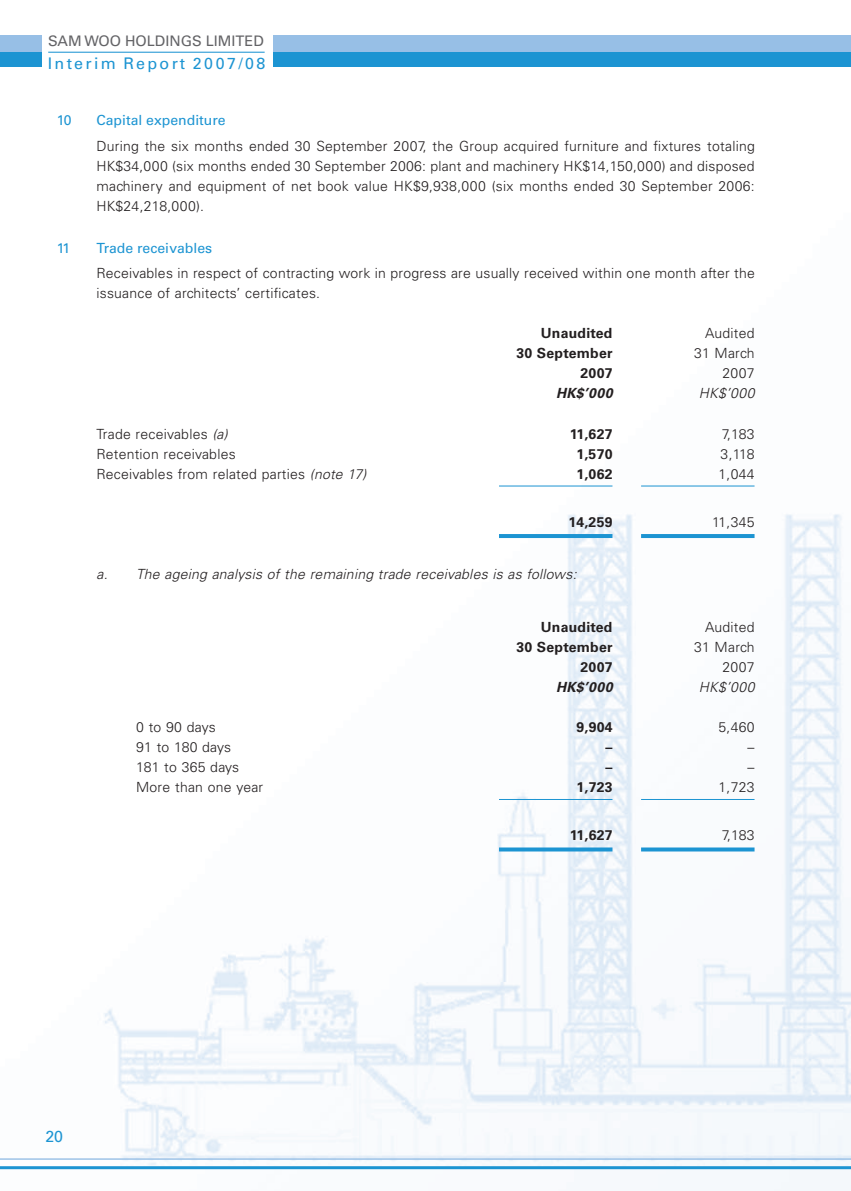
<style>
.page{position:relative;width:851px;height:1191px;background:#fff}
.page>*{position:absolute;margin:0;border:0;box-sizing:border-box;transform-origin:0 0}
.t1{font:16px "Univers LT Std";letter-spacing:.145em;color:#1c94d2}
.t2{font:14.6px "Univers LT Std";color:#636366}
.t3{font:300 14px/20px "Univers LT Std";letter-spacing:.015em;color:#231f20;text-align:justify}
.t4{font:700 14px "Univers LT Std";letter-spacing:.015em;color:#231f20}
.t5{font:italic 300 14px "Univers LT Std";letter-spacing:.015em;color:#231f20}
.t6{font:14px "Univers LT Std";color:#1c94d2}
.t7{font:italic 700 14px "Univers LT Std";letter-spacing:.035em;color:#231f20}
.s1{font-style:italic}
</style>
<div class="page">
<img style="left:0;top:51px;width:851px;height:1140px">
<hr style="left:48px;top:52px;width:216px;height:1px;background:#1c94d2">
<hr style="left:0;top:1166px;width:850px;height:3px;background:#1c94d2">
<hr style="left:0;top:1158px;width:850px;height:1px;background:#97bfe6">
<div style="left:0;top:35px;width:42px;height:32px;background:#1c94d2"></div>
<div style="left:0;top:35px;width:42px;height:17px;background:#97bfe6"></div>
<div style="left:273px;top:35px;width:577px;height:32px;background:#1c94d2"></div>
<div style="left:273px;top:35px;width:577px;height:17px;background:#97bfe6"></div>
<hr style="left:850px;top:35px;width:1px;height:32px;background:#1c94d2">
<svg style="left:850px;top:35px;width:1px;height:17px"></svg>
<hr style="left:499px;top:485px;width:113px;height:1px;background:#1c94d2">
<hr style="left:641px;top:485px;width:113px;height:1px;background:#1c94d2">
<hr style="left:499px;top:534px;width:113px;height:4px;background:#1c94d2">
<hr style="left:641px;top:534px;width:113px;height:4px;background:#1c94d2">
<hr style="left:499px;top:799px;width:113px;height:1px;background:#1c94d2">
<hr style="left:641px;top:799px;width:113px;height:1px;background:#1c94d2">
<svg style="left:499px;top:847px;width:113px;height:4px"></svg>
<svg style="left:641px;top:847px;width:113px;height:4px"></svg>
<p class="t2" style="left:48px;top:32px;width:217px">SAM WOO HOLDINGS LIMITED</p>
<p class="t1" style="left:48px;top:54px;width:219px">Interim Report 2007/08</p>
<p class="t6" style="left:57px;top:112px;width:16px">10</p>
<p class="t6" style="left:96px;top:112px;width:131px">Capital expenditure</p>
<p class="t3" style="left:96px;top:136px;width:660px">During the six months ended 30 September 2007, the Group acquired furniture and fixtures totaling HK$34,000 (six months ended 30 September 2006: plant and machinery HK$14,150,000) and disposed machinery and equipment of net book value HK$9,938,000 (six months ended 30 September 2006:<br>HK$24,218,000).</p>
<p class="t6" style="left:57px;top:239px;width:6px">11</p>
<p class="t6" style="left:96px;top:239px;width:117px">Trade receivables</p>
<p class="t3" style="left:96px;top:263px;width:660px">Receivables in respect of contracting work in progress are usually received within one month after the issuance of architects’ certificates.</p>
<p class="t4" style="left:540px;top:325px;width:73px">Unaudited</p>
<p class="t3" style="left:705px;top:323px;width:51px">Audited</p>
<p class="t4" style="left:516px;top:345px;width:98px">30 September</p>
<p class="t3" style="left:694px;top:343px;width:62px">31 March</p>
<p class="t4" style="left:580px;top:365px;width:34px">2007</p>
<p class="t3" style="left:722px;top:363px;width:34px">2007</p>
<p class="t7" style="left:556px;top:385px;width:58px">HK$’000</p>
<p class="t5" style="left:698px;top:385px;width:57px">HK$’000</p>
<p class="t3" style="left:96px;top:423px;width:133px">Trade receivables <span class="s1">(a)</span></p>
<p class="t4" style="left:569px;top:425px;width:44px">11,627</p>
<p class="t3" style="left:721px;top:423px;width:34px">7,183</p>
<p class="t3" style="left:96px;top:443px;width:141px">Retention receivables</p>
<p class="t4" style="left:576px;top:445px;width:37px">1,570</p>
<p class="t3" style="left:720px;top:443px;width:35px">3,118</p>
<p class="t3" style="left:96px;top:463px;width:271px">Receivables from related parties <span class="s1">(note 17)</span></p>
<p class="t4" style="left:576px;top:465px;width:37px">1,062</p>
<p class="t3" style="left:718px;top:463px;width:37px">1,044</p>
<p class="t4" style="left:568px;top:513px;width:46px">14,259</p>
<p class="t3" style="left:712px;top:511px;width:44px">11,345</p>
<p class="t5" style="left:96px;top:565px;width:481px">a. The ageing analysis of the remaining trade receivables is as follows:</p>
<p class="t4" style="left:540px;top:619px;width:73px">Unaudited</p>
<p class="t3" style="left:705px;top:617px;width:51px">Audited</p>
<p class="t4" style="left:516px;top:639px;width:98px">30 September</p>
<p class="t3" style="left:694px;top:637px;width:62px">31 March</p>
<p class="t4" style="left:580px;top:659px;width:34px">2007</p>
<p class="t3" style="left:722px;top:657px;width:34px">2007</p>
<p class="t7" style="left:556px;top:679px;width:58px">HK$’000</p>
<p class="t5" style="left:698px;top:678px;width:57px">HK$’000</p>
<p class="t3" style="left:136px;top:717px;width:81px">0 to 90 days</p>
<p class="t4" style="left:576px;top:719px;width:37px">9,904</p>
<p class="t3" style="left:718px;top:717px;width:37px">5,460</p>
<p class="t3" style="left:136px;top:737px;width:97px">91 to 180 days</p>
<p class="t4" style="left:605px;top:739px;width:8px">–</p>
<p class="t3" style="left:747px;top:737px;width:8px">–</p>
<p class="t3" style="left:136px;top:757px;width:105px">181 to 365 days</p>
<p class="t4" style="left:605px;top:759px;width:8px">–</p>
<p class="t3" style="left:747px;top:757px;width:8px">–</p>
<p class="t3" style="left:136px;top:777px;width:129px">More than one year</p>
<p class="t4" style="left:576px;top:779px;width:37px">1,723</p>
<p class="t3" style="left:718px;top:777px;width:37px">1,723</p>
<p class="t4" style="left:569px;top:827px;width:44px">11,627</p>
<p class="t3" style="left:721px;top:825px;width:34px">7,183</p>
<p class="t1" style="left:45px;top:1126px;width:19px">20</p>
</div>
